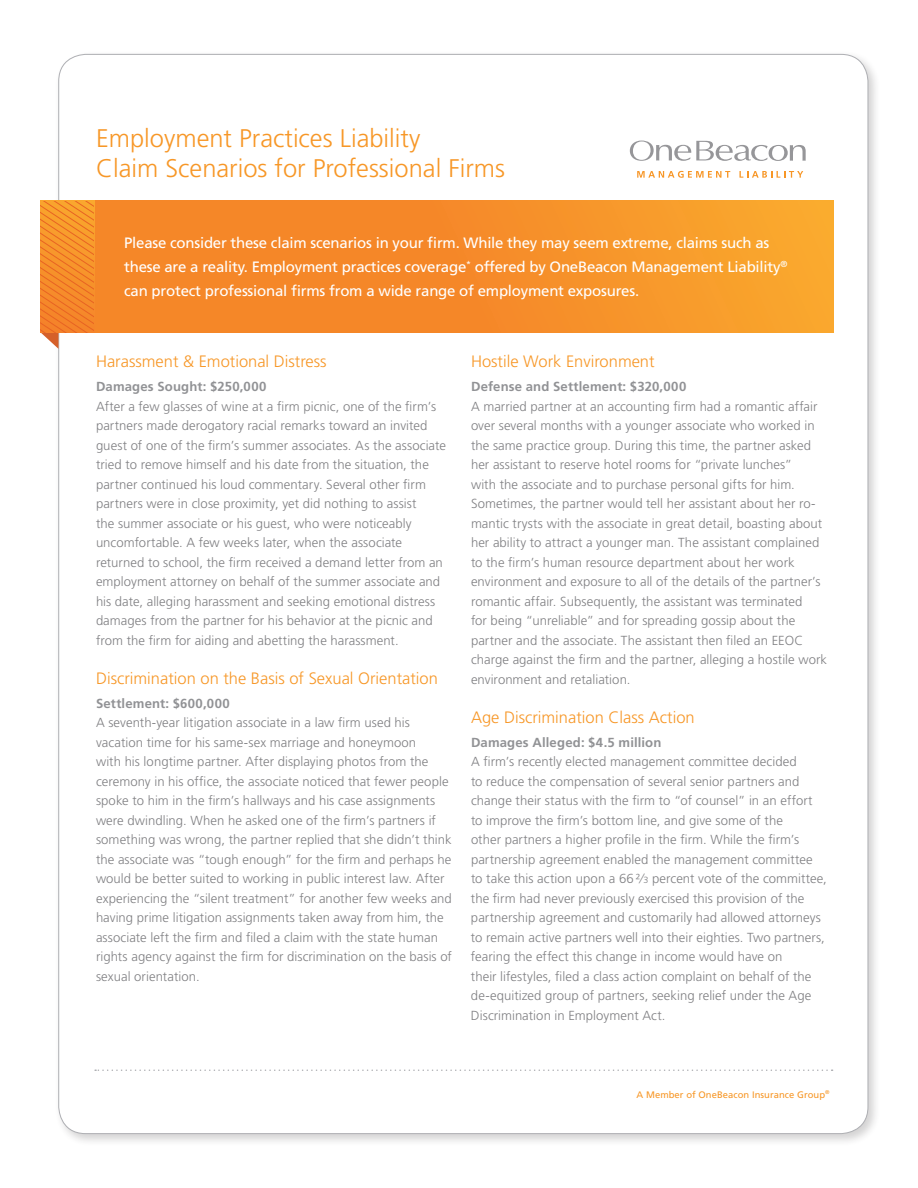
<style>
.page{position:relative;width:918px;height:1188px;background:#fff}
.page>*{position:absolute;margin:0;border:0;box-sizing:border-box;transform-origin:0 0}
.t1{font:300 25.5px/30.6px "Frutiger";color:#f79727}
.t2{font:300 16.5px "Frutiger";color:#f79727}
.t3{font:15px/24px "Frutiger";letter-spacing:-.015em;color:#fff}
.t4{font:300 13.2px/19.5px "Frutiger";letter-spacing:.005em;color:#808083}
.t5{font:700 13.2px "Frutiger";letter-spacing:.01em;color:#919295}
.t6{font:9.45px "Frutiger";letter-spacing:.005em;color:#f79727}
.s1{font-size:9px}
</style>
<div class="page">
<div style="left:55px;top:50px;width:826px;height:1097px;background:#231f20;opacity:.2"></div>
<div style="left:59px;top:54px;width:809px;height:1080px;background:#fff;border-radius:27px"></div>
<svg style="left:95px;top:1070px;width:738px;height:1px"></svg>
<svg style="left:630px;top:141px;width:176px;height:20px"></svg>
<svg style="left:637px;top:171px;width:93px;height:7px"></svg>
<svg style="left:739px;top:171px;width:64px;height:7px"></svg>
<div style="left:94px;top:201px;width:740px;height:132px;background:linear-gradient(to right,#f47e27,#f9a22d)"></div>
<svg style="left:41px;top:201px;width:54px;height:132px"></svg>
<svg style="left:41px;top:202px;width:52px;height:147px;background:#f4943c"></svg>
<h1 class="t1" style="left:96px;top:122px;width:410px">Employment Practices Liability<br>Claim Scenarios for Professional Firms</h1>
<p class="t3" style="left:124px;top:230px;width:665px">Please consider these claim scenarios in your firm. While they may seem extreme, claims such as these are a reality. Employment practices coverage<sup>*</sup> offered by OneBeacon Management Liability<sup>® </sup>can protect professional firms from a wide range of employment exposures.</p>
<p class="t2" style="left:96px;top:352px;width:232px">Harassment &amp; Emotional Distress</p>
<p class="t5" style="left:96px;top:379px;width:172px">Damages Sought: $250,000</p>
<p class="t4" style="left:96px;top:396px;width:352px">After a few glasses of wine at a firm picnic, one of the firm’s partners made derogatory racial remarks toward an invited guest of one of the firm’s summer associates. As the associate tried to remove himself and his date from the situation, the partner continued his loud commentary. Several other firm partners were in close proximity, yet did nothing to assist<br>the summer associate or his guest, who were noticeably uncomfortable. A few weeks later, when the associate returned to school, the firm received a demand letter from an employment attorney on behalf of the summer associate and his date, alleging harassment and seeking emotional distress damages from the partner for his behavior at the picnic and from the firm for aiding and abetting the harassment.</p>
<p class="t2" style="left:96px;top:669px;width:343px">Discrimination on the Basis of Sexual Orientation</p>
<p class="t5" style="left:96px;top:695px;width:135px">Settlement: $600,000</p>
<p class="t4" style="left:96px;top:713px;width:358px">A seventh-year litigation associate in a law firm used his vacation time for his same-sex marriage and honeymoon<br>with his longtime partner. After displaying photos from the ceremony in his office, the associate noticed that fewer people spoke to him in the firm’s hallways and his case assignments were dwindling. When he asked one of the firm’s partners if something was wrong, the partner replied that she didn’t think the associate was “tough enough” for the firm and perhaps he would be better suited to working in public interest law. After experiencing the “silent treatment” for another few weeks and having prime litigation assignments taken away from him, the associate left the firm and filed a claim with the state human rights agency against the firm for discrimination on the basis of sexual orientation.</p>
<p class="t2" style="left:471px;top:352px;width:185px">Hostile Work Environment</p>
<p class="t5" style="left:471px;top:379px;width:217px">Defense and Settlement: $320,000</p>
<p class="t4" style="left:471px;top:396px;width:358px">A married partner at an accounting firm had a romantic affair over several months with a younger associate who worked in the same practice group. During this time, the partner asked her assistant to reserve hotel rooms for “private lunches”<br>with the associate and to purchase personal gifts for him.<br>Sometimes, the partner would tell her assistant about her ro&shy;mantic trysts with the associate in great detail, boasting about her ability to attract a younger man. The assistant complained to the firm’s human resource department about her work environment and exposure to all of the details of the partner’s romantic affair. Subsequently, the assistant was terminated<br>for being “unreliable” and for spreading gossip about the partner and the associate. The assistant then filed an EEOC charge against the firm and the partner, alleging a hostile work environment and retaliation.</p>
<p class="t2" style="left:471px;top:708px;width:225px">Age Discrimination Class Action</p>
<p class="t5" style="left:471px;top:734px;width:192px">Damages Alleged: $4.5 million</p>
<p class="t4" style="left:471px;top:752px;width:357px">A firm’s recently elected management committee decided<br>to reduce the compensation of several senior partners and change their status with the firm to “of counsel” in an effort to improve the firm’s bottom line, and give some of the<br>other partners a higher profile in the firm. While the firm’s partnership agreement enabled the management committee to take this action upon a 66²⁄<span class="s1">3</span> percent vote of the committee, the firm had never previously exercised this provision of the partnership agreement and customarily had allowed attorneys to remain active partners well into their eighties. Two partners, fearing the effect this change in income would have on<br>their lifestyles, filed a class action complaint on behalf of the de-equitized group of partners, seeking relief under the Age Discrimination in Employment Act.</p>
<p class="t6" style="left:637px;top:1089px;width:195px">A Member of OneBeacon Insurance Group<sup>®</sup></p>
</div>
